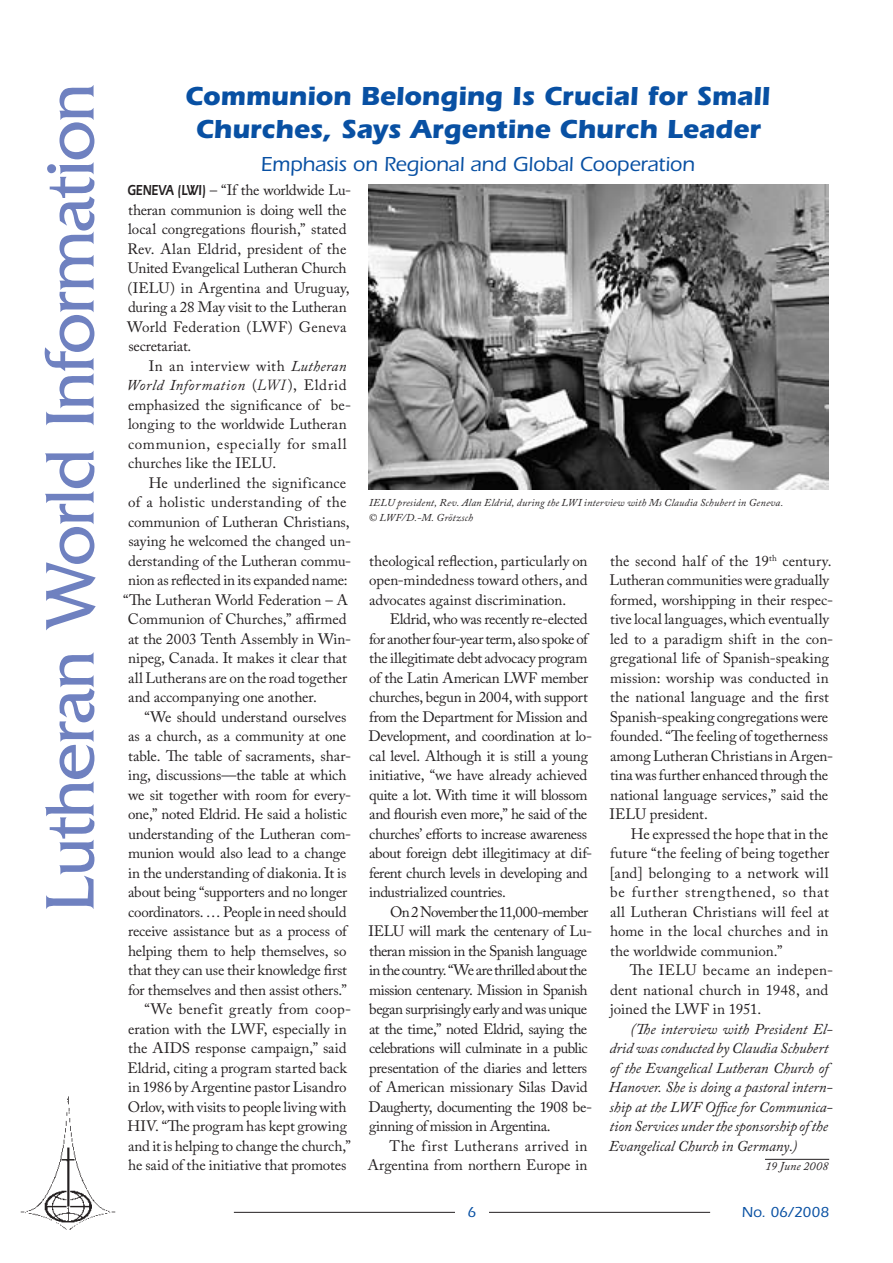
<style>
.page{position:relative;width:893px;height:1263px;background:#fff}
.page>*{position:absolute;margin:0;border:0;box-sizing:border-box;transform-origin:0 0}
.t1{font:72px "Friz Quadrata";letter-spacing:-.02em;color:#6f81c0}
.t2{font:700 27px/33px "Itc Eras";letter-spacing:-.005em;color:#0850a3;text-align:center}
.t3{font:500 21px "Itc Eras";letter-spacing:-.005em;color:#0850a3}
.t4{font:15px/19.5px "Adobe Caslon Pro";letter-spacing:-.01em;color:#231f20}
.t5{font:15px/19.5px "Adobe Caslon Pro";letter-spacing:-.03em;color:#231f20}
.t6{font:italic 15px/19.5px "Adobe Caslon Pro";letter-spacing:-.005em;color:#231f20}
.t7{font:15px/19.5px "Adobe Caslon Pro";letter-spacing:.02em;color:#231f20}
.t8{font:15px/19.5px "Adobe Caslon Pro";letter-spacing:.015em;color:#231f20;text-align:right}
.t9{font:500 15px "Itc Eras";letter-spacing:.005em;color:#0850a3}
.t10{font:italic 12px "Adobe Caslon Pro";letter-spacing:.015em;color:#231f20}
.t11{font:italic 10.5px/15px "Adobe Caslon Pro";letter-spacing:.02em;color:#231f20}
.s1{font-family:"Itc Eras";font-weight:600}
.s2{font-style:italic}
.s3{font-family:"Century";font-weight:300;font-style:italic}
</style>
<div class="page">
<hr style="left:489px;top:1212px;width:221px;height:1px;background:#231f20">
<hr style="left:234px;top:1212px;width:221px;height:1px;background:#231f20">
<img style="left:20px;top:1096px;width:96px;height:134px">
<hr style="left:765px;top:1159px;width:64px;height:1px;background:#231f20">
<img style="left:369px;top:184px;width:460px;height:306px">
<h1 class="t1" style="left:30px;top:912px;width:830px;rotate:-90deg">Lutheran World Information</h1>
<h2 class="t2" style="left:185px;top:80px;width:587px">Communion Belonging Is Crucial for Small<br>Churches, Says Argentine Church Leader</h2>
<h3 class="t3" style="left:261px;top:152px;width:435px">Emphasis on Regional and Global Cooperation</h3>
<p class="t4" style="left:127px;top:180px;width:226px"><span class="s1">GENEVA (LWI)</span> – “If the worldwide Lu&shy;theran communion is doing well the local congregations flourish,” stated<br>Rev. Alan Eldrid, president of the<br>United Evangelical Lutheran Church (IELU) in Argentina and Uruguay, during a 28 May visit to the Lutheran<br>World Federation (LWF) Geneva secretariat.</p>
<p class="t7" style="left:127px;top:356px;width:226px;text-indent:22px">In an interview with <span class="s2">Lutheran<br>World Information</span> (<span class="s3">LWI</span>), Eldrid emphasized the significance of be&shy;longing to the worldwide Lutheran communion, especially for small churches like the IELU.</p>
<p class="t8" style="left:149px;top:473px;width:199px">He underlined the significance</p>
<p class="t7" style="left:128px;top:492px;width:220px">of a holistic understanding of the</p>
<p class="t4" style="left:128px;top:512px;width:223px">communion of Lutheran Christians,</p>
<p class="t4" style="left:128px;top:531px;width:224px">saying he welcomed the changed un-</p>
<p class="t4" style="left:128px;top:551px;width:224px">derstanding of the Lutheran commu-</p>
<p class="t4" style="left:128px;top:570px;width:221px">nion as reflected in its expanded name:</p>
<p class="t4" style="left:123px;top:590px;width:226px">“The Lutheran World Federation – A</p>
<p class="t4" style="left:128px;top:609px;width:220px">Communion of Churches,” affirmed</p>
<p class="t4" style="left:128px;top:629px;width:225px">at the 2003 Tenth Assembly in Win-</p>
<p class="t4" style="left:128px;top:648px;width:220px">nipeg, Canada. It makes it clear that</p>
<p class="t4" style="left:128px;top:668px;width:221px">all Lutherans are on the road together</p>
<p class="t4" style="left:128px;top:687px;width:190px">and accompanying one another.</p>
<p class="t4" style="left:144px;top:707px;width:203px">“We should understand ourselves</p>
<p class="t4" style="left:128px;top:726px;width:220px">as a church, as a community at one</p>
<p class="t4" style="left:128px;top:746px;width:224px">table. The table of sacraments, shar-</p>
<p class="t4" style="left:128px;top:765px;width:220px">ing, discussions—the table at which</p>
<p class="t4" style="left:128px;top:785px;width:225px">we sit together with room for every-</p>
<p class="t4" style="left:128px;top:804px;width:220px">one,” noted Eldrid. He said a holistic</p>
<p class="t4" style="left:128px;top:824px;width:224px">understanding of the Lutheran com-</p>
<p class="t4" style="left:128px;top:843px;width:220px">munion would also lead to a change</p>
<p class="t4" style="left:128px;top:863px;width:220px">in the understanding of diakonia. It is</p>
<p class="t4" style="left:128px;top:882px;width:221px">about being “supporters and no longer</p>
<p class="t4" style="left:128px;top:902px;width:220px">coordinators. … People in need should</p>
<p class="t4" style="left:128px;top:921px;width:220px">receive assistance but as a process of</p>
<p class="t4" style="left:128px;top:941px;width:220px">helping them to help themselves, so</p>
<p class="t4" style="left:128px;top:960px;width:220px">that they can use their knowledge first</p>
<p class="t4" style="left:128px;top:980px;width:220px">for themselves and then assist others.”</p>
<p class="t7" style="left:144px;top:999px;width:208px">“We benefit greatly from coop-</p>
<p class="t4" style="left:128px;top:1019px;width:220px">eration with the LWF, especially in</p>
<p class="t4" style="left:128px;top:1038px;width:220px">the AIDS response campaign,” said</p>
<p class="t4" style="left:127px;top:1058px;width:221px">Eldrid, citing a program started back</p>
<p class="t4" style="left:128px;top:1077px;width:220px">in 1986 by Argentine pastor Lisandro</p>
<p class="t4" style="left:128px;top:1097px;width:220px">Orlov, with visits to people living with</p>
<p class="t4" style="left:128px;top:1116px;width:221px">HIV. “The program has kept growing</p>
<p class="t4" style="left:128px;top:1136px;width:224px">and it is helping to change the church,”</p>
<p class="t4" style="left:128px;top:1155px;width:220px">he said of the initiative that promotes</p>
<p class="t11" style="left:369px;top:495px;width:416px">IELU president, Rev. Alan Eldrid, during the LWI interview with Ms Claudia Schubert in Geneva. © LWF/D.-M. Grötzsch</p>
<p class="t4" style="left:609px;top:551px;width:225px">the second half of the 19<sup>th</sup> century.<br>Lutheran communities were gradually formed, worshipping in their respec&shy;tive local languages, which eventually led to a paradigm shift in the con&shy;gregational life of Spanish-speaking mission: worship was conducted in the national language and the first Spanish-speaking congregations were founded. “The feeling of togetherness among Lutheran Christians in Argen&shy;tina was further enhanced through the national language services,” said the IELU president.</p>
<p class="t4" style="left:610px;top:824px;width:221px;text-align:justify;text-indent:21px">He expressed the hope that in the future “the feeling of being together [and] belonging to a network will be further strengthened, so that all Lutheran Christians will feel at home in the local churches and in the worldwide communion.”</p>
<p class="t8" style="left:610px;top:960px;width:225px;text-align:left;text-indent:20px">The IELU became an indepen&shy;dent national church in 1948, and joined the LWF in 1951.</p>
<p class="t6" style="left:609px;top:1019px;width:225px;text-indent:22px">(The interview with President El&shy;drid was conducted by Claudia Schubert of the Evangelical Lutheran Church of Hanover. She is doing a pastoral intern&shy;ship at the LWF Office for Communica&shy;tion Services under the sponsorship of the Evangelical Church in Germany.)</p>
<p class="t10" style="left:766px;top:1159px;width:64px">19 June 2008</p>
<p class="t4" style="left:369px;top:551px;width:220px;text-align:justify">theological reflection, particularly on open-mindedness toward others, and advocates against discrimination.</p>
<p class="t4" style="left:369px;top:609px;width:225px;text-indent:21px">Eldrid, who was recently re-elected for another four-year term, also spoke of the illegitimate debt advocacy program of the Latin American LWF member churches, begun in 2004, with support from the Department for Mission and Development, and coordination at lo&shy;cal level. Although it is still a young initiative, “we have already achieved quite a lot. With time it will blossom and flourish even more,” he said of the churches’ efforts to increase awareness about foreign debt illegitimacy at dif&shy;ferent church levels in developing and industrialized countries.</p>
<p class="t5" style="left:369px;top:902px;width:225px;text-indent:21px">On 2 November the 11,000-member IELU will mark the centenary of Lu&shy;theran mission in the Spanish language in the country. “We are thrilled about the mission centenary. Mission in Spanish began surprisingly early and was unique at the time,” noted Eldrid, saying the celebrations will culminate in a public presentation of the diaries and letters of American missionary Silas David Daugherty, documenting the 1908 be&shy;ginning of mission in Argentina.</p>
<p class="t8" style="left:368px;top:1136px;width:221px">The first Lutherans arrived in<br>Argentina from northern Europe in</p>
<p class="t9" style="left:742px;top:1203px;width:89px">No. 06/2008</p>
</div>
